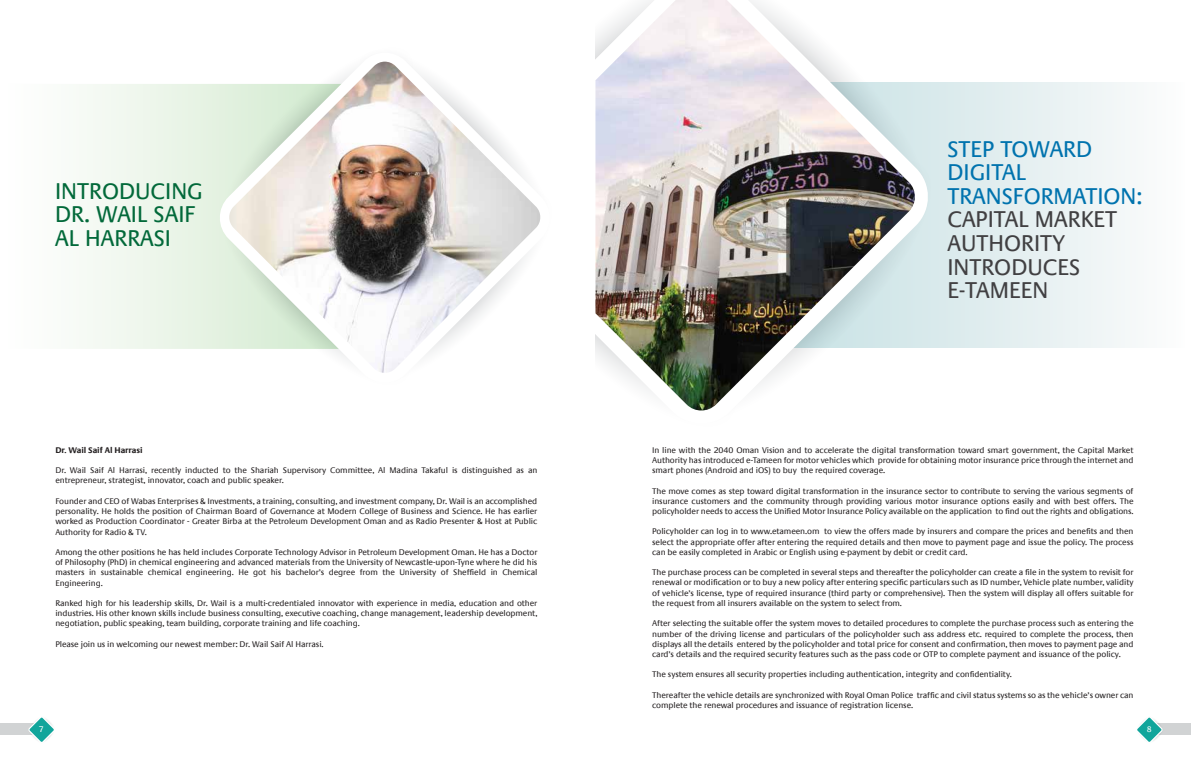
<style>
.page{position:relative;width:1191px;height:766px;background:#fff}
.page>*{position:absolute;margin:0;border:0;box-sizing:border-box;transform-origin:0 0}
.t1{font:23px/23.6px "Praxis Com";color:#414042}
.t2{font:23px/23.6px "Praxis Com";color:#0073ae}
.t3{font:23px/23.6px "Praxis Com";color:#02693a}
.t4{font:8.5px/10.2px "Praxis LT";letter-spacing:-.01em;color:#231f20;text-align:justify}
.t5{font:700 8.5px "Praxis LT";letter-spacing:-.01em;color:#231f20}
.t6{font:8.5px "Praxis LT";color:#fff}
</style>
<div class="page">
<svg style="left:932px;top:82px;width:198px;height:265px"></svg>
<div style="left:1148px;top:723px;width:43px;height:11px;background:#d1d3d4"></div>
<svg style="left:1137px;top:717px;width:26px;height:25px"></svg>
<div style="left:0;top:723px;width:43px;height:11px;background:#d1d3d4"></div>
<svg style="left:27px;top:717px;width:27px;height:25px"></svg>
<svg style="left:917px;top:82px;width:15px;height:266px;background:#dbebed"></svg>
<img style="left:595px;top:0;width:322px;height:411px">
<svg style="left:87px;top:84px;width:130px;height:265px"></svg>
<svg style="left:217px;top:61px;width:170px;height:288px;fill:#e3f1e0"></svg>
<img style="left:228px;top:62px;width:313px;height:311px">
<h1 class="t3" style="left:55px;top:179px;width:149px">INTRODUCING<br>DR. WAIL SAIF<br>AL HARRASI</h1>
<p class="t5" style="left:55px;top:445px;width:89px">Dr. Wail Saif Al Harrasi</p>
<p class="t4" style="left:55px;top:465px;width:483px">Dr. Wail Saif Al Harrasi, recently inducted to the Shariah Supervisory Committee, Al Madina Takaful is distinguished as an entrepreneur, strategist, innovator, coach and public speaker.</p>
<p class="t4" style="left:55px;top:496px;width:483px">Founder and CEO of Wabas Enterprises &amp; Investments, a training, consulting, and investment company, Dr. Wail is an accomplished personality. He holds the position of Chairman Board of Governance at Modern College of Business and Science. He has earlier worked as Production Coordinator - Greater Birba at the Petroleum Development Oman and as Radio Presenter &amp; Host at Public Authority for Radio &amp; TV.</p>
<p class="t4" style="left:55px;top:547px;width:483px">Among the other positions he has held includes Corporate Technology Advisor in Petroleum Development Oman. He has a Doctor of Philosophy (PhD) in chemical engineering and advanced materials from the University of Newcastle-upon-Tyne where he did his masters in sustainable chemical engineering. He got his bachelor’s degree from the University of Sheffield in Chemical Engineering.</p>
<p class="t4" style="left:55px;top:598px;width:483px">Ranked high for his leadership skills, Dr. Wail is a multi-credentialed innovator with experience in media, education and other industries. His other known skills include business consulting, executive coaching, change management, leadership development, negotiation, public speaking, team building, corporate training and life coaching.</p>
<p class="t4" style="left:55px;top:639px;width:270px">Please join us in welcoming our newest member: Dr. Wail Saif Al Harrasi.</p>
<h1 class="t2" style="left:947px;top:137px;width:197px">STEP TOWARD<br>DIGITAL<br>TRANSFORMATION:</h1>
<h1 class="t1" style="left:947px;top:208px;width:171px">CAPITAL MARKET<br>AUTHORITY<br>INTRODUCES<br>E-TAMEEN</h1>
<p class="t4" style="left:652px;top:445px;width:483px">In line with the 2040 Oman Vision and to accelerate the digital transformation toward smart government, the Capital Market Authority has introduced e-Tameen for motor vehicles which provide for obtaining motor insurance price through the internet and smart phones (Android and iOS) to buy the required coverage.</p>
<p class="t4" style="left:652px;top:485px;width:483px">The move comes as step toward digital transformation in the insurance sector to contribute to serving the various segments of insurance customers and the community through providing various motor insurance options easily and with best offers. The policyholder needs to access the Unified Motor Insurance Policy available on the application to find out the rights and obligations.</p>
<p class="t4" style="left:652px;top:526px;width:483px">Policyholder can log in to www.etameen.om to view the offers made by insurers and compare the prices and benefits and then select the appropriate offer after entering the required details and then move to payment page and issue the policy. The process can be easily completed in Arabic or English using e-payment by debit or credit card.</p>
<p class="t4" style="left:652px;top:567px;width:483px">The purchase process can be completed in several steps and thereafter the policyholder can create a file in the system to revisit for renewal or modification or to buy a new policy after entering specific particulars such as ID number, Vehicle plate number, validity of vehicle’s license, type of required insurance (third party or comprehensive). Then the system will display all offers suitable for the request from all insurers available on the system to select from.</p>
<p class="t4" style="left:652px;top:618px;width:483px">After selecting the suitable offer the system moves to detailed procedures to complete the purchase process such as entering the number of the driving license and particulars of the policyholder such ass address etc. required to complete the process, then displays all the details entered by the policyholder and total price for consent and confirmation, then moves to payment page and card’s details and the required security features such as the pass code or OTP to complete payment and issuance of the policy.</p>
<p class="t4" style="left:652px;top:669px;width:361px">The system ensures all security properties including authentication, integrity and confidentiality.</p>
<p class="t4" style="left:652px;top:689px;width:483px">Thereafter the vehicle details are synchronized with Royal Oman Police traffic and civil status systems so as the vehicle’s owner can complete the renewal procedures and issuance of registration license.</p>
<p class="t6" style="left:39px;top:724px;width:7px">7</p>
<p class="t6" style="left:1146px;top:724px;width:7px">8</p>
</div>
